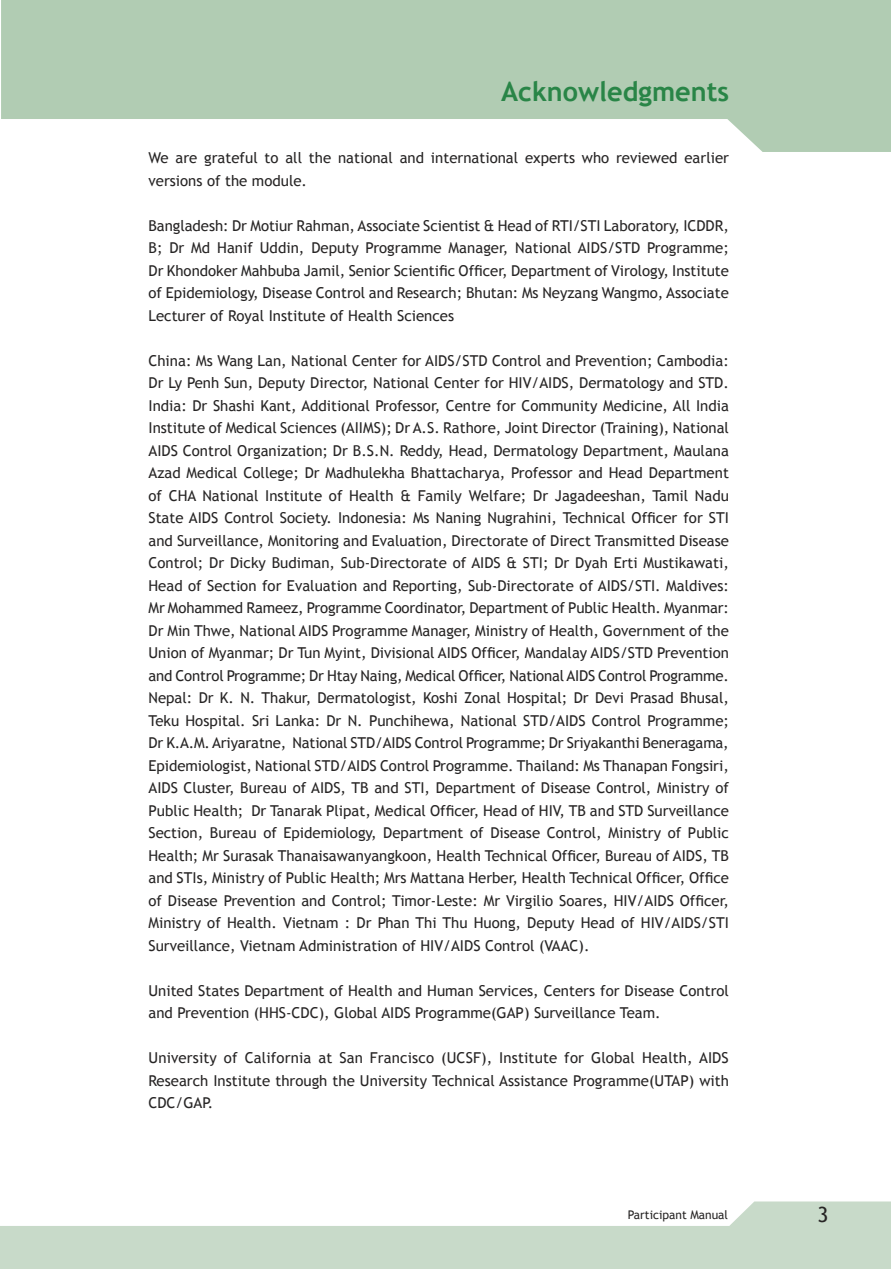
<style>
.page{position:relative;width:891px;height:1269px;background:#fff}
.page>*{position:absolute;margin:0;border:0;box-sizing:border-box;transform-origin:0 0}
.t1{font:700 27px "Trebuchet MS";color:#298547}
.t2{font:21px "Trebuchet MS";color:#272525}
.t3{font:15px/22.5px "Trebuchet MS";color:#272525;text-align:justify}
.t4{font:12px "Trebuchet MS";color:#272525}
</style>
<div class="page">
<svg style="left:0;top:1202px;width:891px;height:67px;fill:#c8dac9"></svg>
<svg style="left:1px;top:0;width:890px;height:152px;fill:#b1ccb3"></svg>
<h1 class="t1" style="left:501px;top:74px;width:229px">Acknowledgments</h1>
<p class="t3" style="left:148px;top:147px;width:582px">We are grateful to all the national and international experts who reviewed earlier versions of the module.</p>
<p class="t3" style="left:148px;top:215px;width:582px">Bangladesh: Dr Motiur Rahman, Associate Scientist &amp; Head of RTI/STI Laboratory, ICDDR, B; Dr Md Hanif Uddin, Deputy Programme Manager, National AIDS/STD Programme; Dr Khondoker Mahbuba Jamil, Senior Scientific Officer, Department of Virology, Institute of Epidemiology, Disease Control and Research; Bhutan: Ms Neyzang Wangmo, Associate Lecturer of Royal Institute of Health Sciences</p>
<p class="t3" style="left:148px;top:350px;width:582px">China: Ms Wang Lan, National Center for AIDS/STD Control and Prevention; Cambodia:<br>Dr Ly Penh Sun, Deputy Director, National Center for HIV/AIDS, Dermatology and STD.<br>India: Dr Shashi Kant, Additional Professor, Centre for Community Medicine, All India Institute of Medical Sciences (AIIMS); Dr A.S. Rathore, Joint Director (Training), National AIDS Control Organization; Dr B.S.N. Reddy, Head, Dermatology Department, Maulana Azad Medical College; Dr Madhulekha Bhattacharya, Professor and Head Department of CHA National Institute of Health &amp; Family Welfare; Dr Jagadeeshan, Tamil Nadu State AIDS Control Society. Indonesia: Ms Naning Nugrahini, Technical Officer for STI and Surveillance, Monitoring and Evaluation, Directorate of Direct Transmitted Disease Control; Dr Dicky Budiman, Sub-Directorate of AIDS &amp; STI; Dr Dyah Erti Mustikawati, Head of Section for Evaluation and Reporting, Sub-Directorate of AIDS/STI. Maldives:<br>Mr Mohammed Rameez, Programme Coordinator, Department of Public Health. Myanmar:<br>Dr Min Thwe, National AIDS Programme Manager, Ministry of Health, Government of the Union of Myanmar; Dr Tun Myint, Divisional AIDS Officer, Mandalay AIDS/STD Prevention and Control Programme; Dr Htay Naing, Medical Officer, National AIDS Control Programme.<br>Nepal: Dr K. N. Thakur, Dermatologist, Koshi Zonal Hospital; Dr Devi Prasad Bhusal, Teku Hospital. Sri Lanka: Dr N. Punchihewa, National STD/AIDS Control Programme; Dr K.A.M. Ariyaratne, National STD/AIDS Control Programme; Dr Sriyakanthi Beneragama, Epidemiologist, National STD/AIDS Control Programme. Thailand: Ms Thanapan Fongsiri, AIDS Cluster, Bureau of AIDS, TB and STI, Department of Disease Control, Ministry of Public Health; Dr Tanarak Plipat, Medical Officer, Head of HIV, TB and STD Surveillance Section, Bureau of Epidemiology, Department of Disease Control, Ministry of Public Health; Mr Surasak Thanaisawanyangkoon, Health Technical Officer, Bureau of AIDS, TB and STIs, Ministry of Public Health; Mrs Mattana Herber, Health Technical Officer, Office of Disease Prevention and Control; Timor-Leste: Mr Virgilio Soares, HIV/AIDS Officer, Ministry of Health. Vietnam : Dr Phan Thi Thu Huong, Deputy Head of HIV/AIDS/STI Surveillance, Vietnam Administration of HIV/AIDS Control (VAAC).</p>
<p class="t3" style="left:148px;top:980px;width:582px">United States Department of Health and Human Services, Centers for Disease Control and Prevention (HHS-CDC), Global AIDS Programme(GAP) Surveillance Team.</p>
<p class="t3" style="left:148px;top:1047px;width:582px">University of California at San Francisco (UCSF), Institute for Global Health, AIDS Research Institute through the University Technical Assistance Programme(UTAP) with CDC/GAP.</p>
<p class="t4" style="left:628px;top:1208px;width:102px">Participant Manual</p>
<h2 class="t2" style="left:818px;top:1203px;width:13px">3</h2>
</div>
